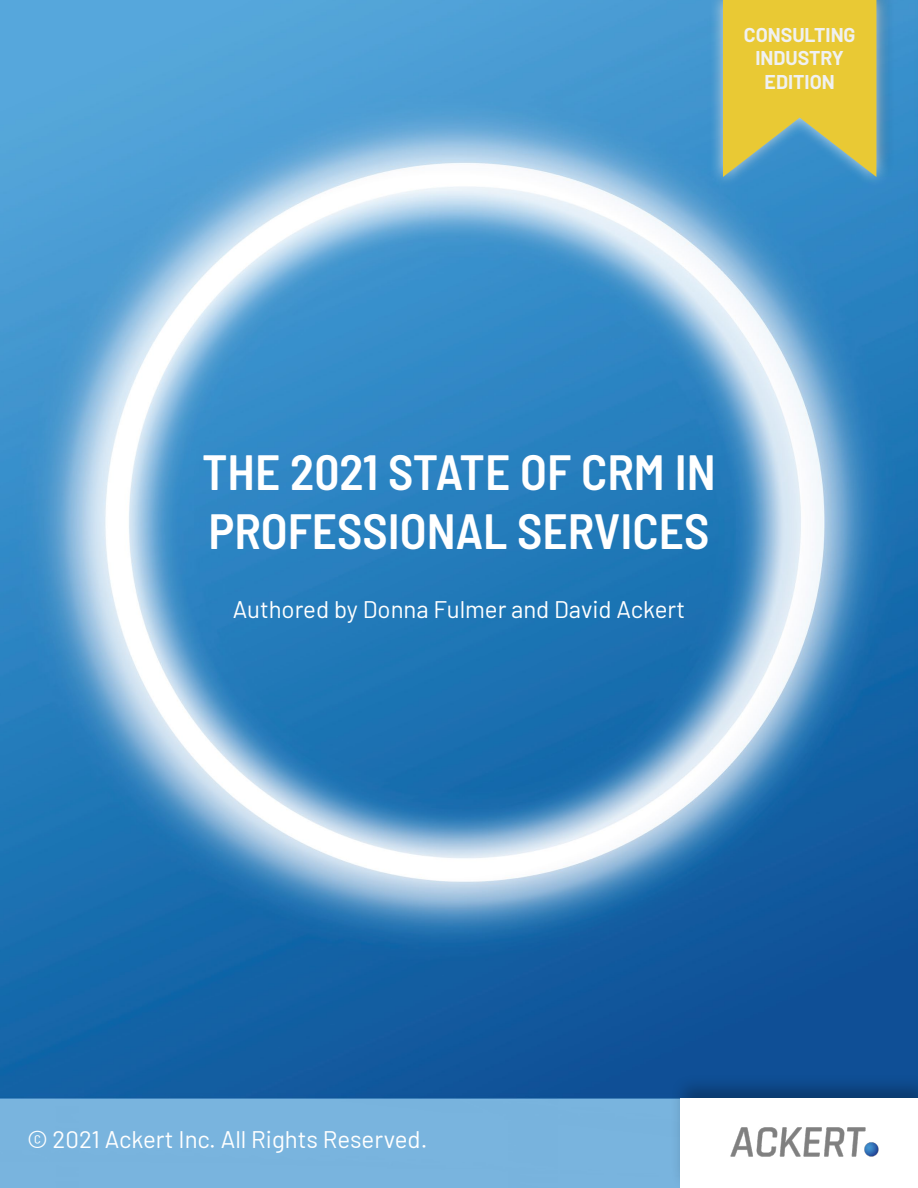
<style>
.page{position:relative;width:918px;height:1188px;background:#fff}
.page>*{position:absolute;margin:0;border:0;box-sizing:border-box;transform-origin:0 0}
.t1{font:600 semi-condensed 49.35px/59.2px "Barlow";color:#fff}
.t2{font:24px "Barlow";color:#fff}
.t3{font:700 19.5px/23.4px "Barlow";color:#f0f1f2;text-align:center}
</style>
<div class="page">
<img style="left:0;top:0;width:918px;height:1188px">
<img style="left:0;top:279px;width:918px;height:1px">
<div style="left:669px;top:1074px;width:249px;height:114px;background:#000;opacity:.28"></div>
<div style="left:680px;top:1098px;width:238px;height:90px;background:#fff"></div>
<img style="left:730px;top:1127px;width:149px;height:30px">
<div style="left:712px;top:0;width:184px;height:181px;background:#368dc8"></div>
<div style="left:709px;top:0;width:181px;height:189px;background:#fff;opacity:.75"></div>
<svg style="left:723px;top:0;width:153px;height:177px;background:#cdc04d"></svg>
<p class="t3" style="left:744px;top:22px;width:113px">CONSULTING<br>INDUSTRY<br>EDITION</p>
<h1 class="t1" style="left:202px;top:439px;width:515px">THE 2021 STATE OF CRM IN<br>PROFESSIONAL SERVICES</h1>
<p class="t2" style="left:233px;top:592px;width:454px">Authored by Donna Fulmer and David Ackert</p>
<p class="t2" style="left:27px;top:1122px;width:402px">© 2021 Ackert Inc. All Rights Reserved.</p>
</div>
